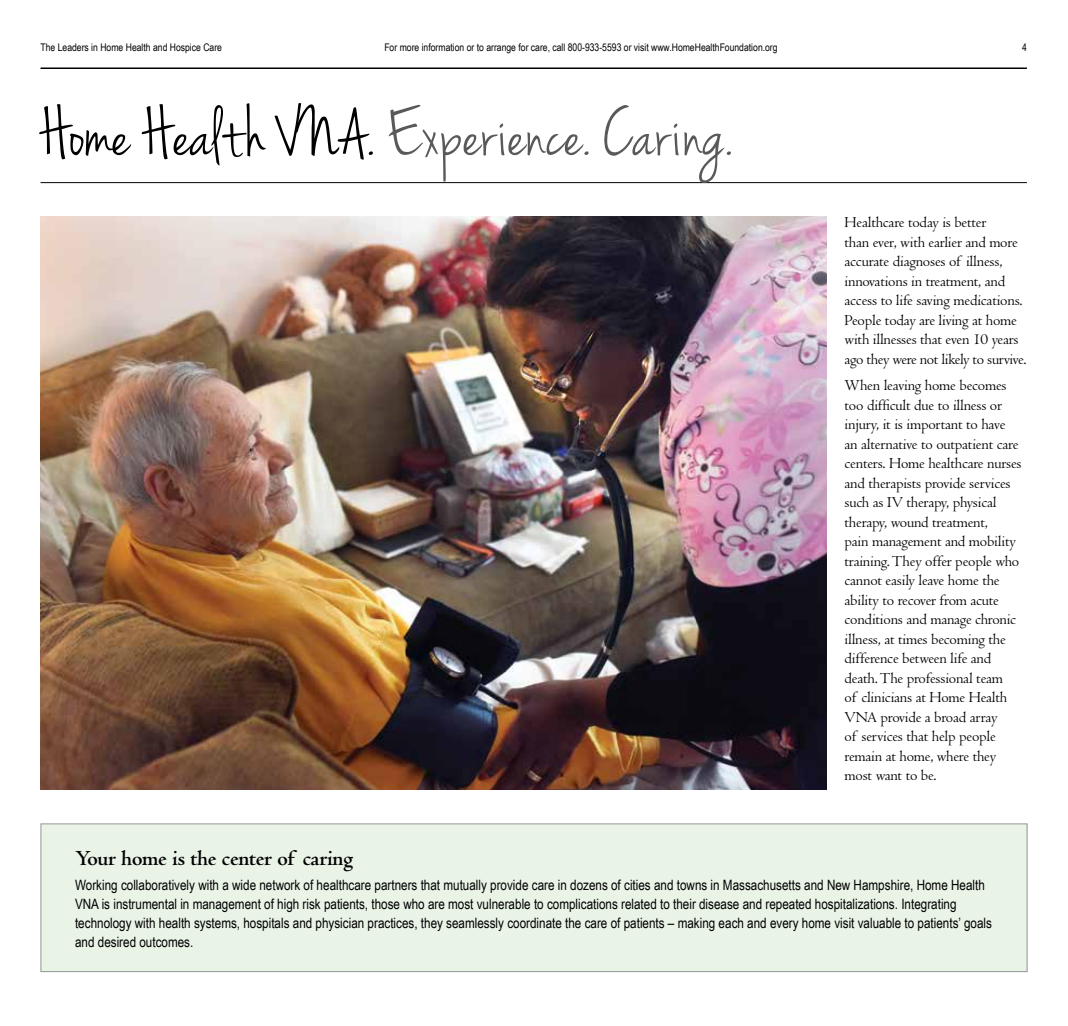
<style>
.page{position:relative;width:1068px;height:1026px;background:#fff}
.page>*{position:absolute;margin:0;border:0;box-sizing:border-box;transform-origin:0 0}
.t1{font:72px "Jenna Sue";letter-spacing:.01em;color:#58595b}
.t2{font:700 22.5px "Centaur";letter-spacing:-.015em;color:#000}
.t3{font:15.75px/19.5px "Centaur";letter-spacing:-.015em;color:#000}
.t4{font:14.25px/18.8px "Arial Narrow";color:#000}
.t5{font:10.5px "Arial Narrow";color:#000}
.s1{color:#000}
</style>
<div class="page">
<hr style="left:40px;top:68px;width:986px;height:1px;background:#000">
<hr style="left:40px;top:182px;width:986px;height:1px;background:#000">
<img style="left:40px;top:216px;width:786px;height:574px">
<div style="left:41px;top:824px;width:985px;height:148px;background:#e9f4e7"></div>
<div style="left:40px;top:824px;width:987px;height:148px;border:1px solid #939598"></div>
<p class="t5" style="left:40px;top:41px;width:183px">The Leaders in Home Health and Hospice Care</p>
<p class="t5" style="left:384px;top:41px;width:394px">For more information or to arrange for care, call 800-933-5593 or visit www.HomeHealthFoundation.org</p>
<p class="t5" style="left:1021px;top:41px;width:6px">4</p>
<h1 class="t1" style="left:40px;top:93px;width:693px"><span class="s1">Home Health VNA.</span> Experience. Caring.</h1>
<p class="t3" style="left:844px;top:213px;width:183px">Healthcare today is better<br>than ever, with earlier and more accurate diagnoses of illness, innovations in treatment, and access to life saving medications.<br>People today are living at home with illnesses that even 10 years ago they were not likely to survive.</p>
<p class="t3" style="left:844px;top:376px;width:178px">When leaving home becomes too difficult due to illness or injury, it is important to have an alternative to outpatient care centers. Home healthcare nurses and therapists provide services such as IV therapy, physical therapy, wound treatment,<br>pain management and mobility training. They offer people who cannot easily leave home the ability to recover from acute conditions and manage chronic illness, at times becoming the difference between life and death. The professional team<br>of clinicians at Home Health<br>VNA provide a broad array<br>of services that help people remain at home, where they most want to be.</p>
<h2 class="t2" style="left:75px;top:846px;width:279px">Your home is the center of caring</h2>
<p class="t4" style="left:75px;top:876px;width:918px">Working collaboratively with a wide network of healthcare partners that mutually provide care in dozens of cities and towns in Massachusetts and New Hampshire, Home Health VNA is instrumental in management of high risk patients, those who are most vulnerable to complications related to their disease and repeated hospitalizations. Integrating technology with health systems, hospitals and physician practices, they seamlessly coordinate the care of patients – making each and every home visit valuable to patients’ goals and desired outcomes.</p>
</div>
